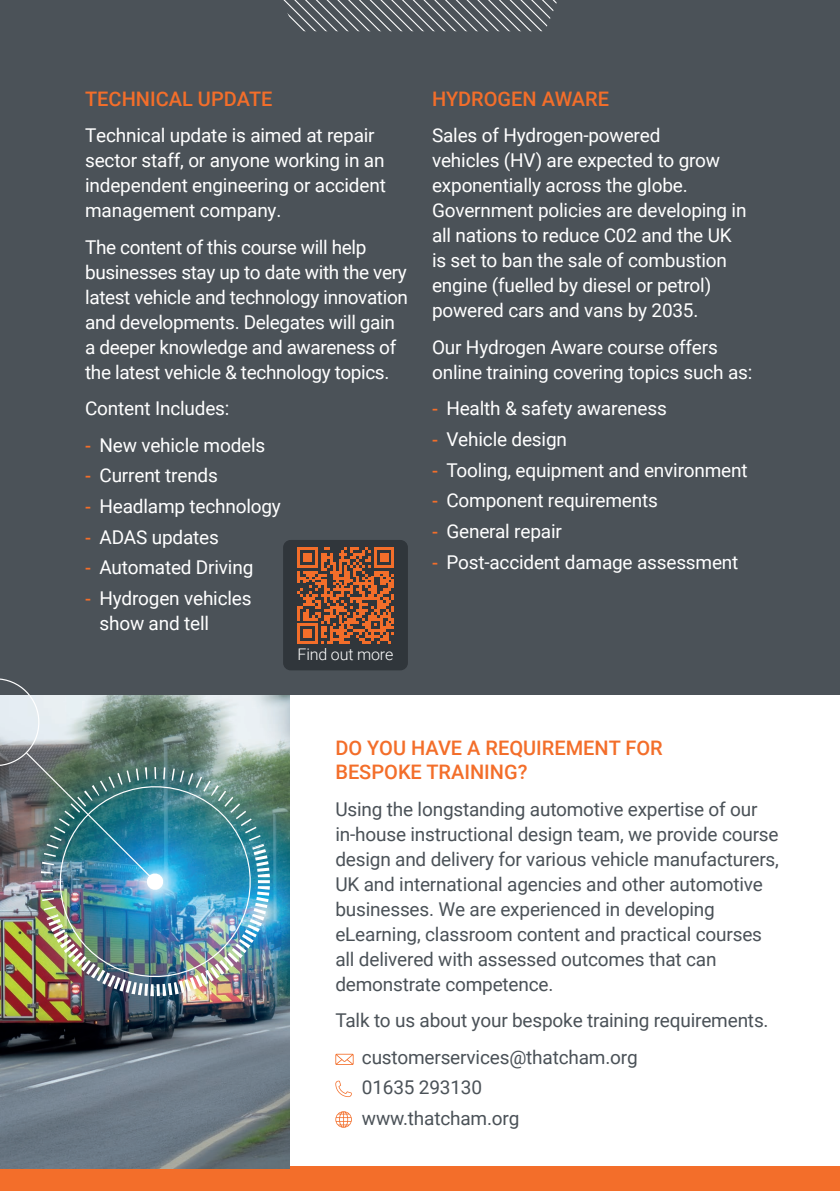
<style>
.page{position:relative;width:840px;height:1191px;background:#fff}
.page>*{position:absolute;margin:0;border:0;box-sizing:border-box;transform-origin:0 0}
.t1{font:500 20px/24px "Roboto";color:#f36e2a}
.t2{font:19px/25px "Roboto";letter-spacing:-.01em;color:#fff}
.t3{font:19px/25px "Roboto";letter-spacing:-.01em;color:#4b5258}
.t4{font:300 16px "Roboto";letter-spacing:-.01em;color:#fff}
.s1{font-weight:500;font-size:18px;color:#f36e2a}
</style>
<div class="page">
<div style="left:0;top:0;width:839px;height:1175px;background:#4b5258"></div>
<div style="left:289px;top:695px;width:550px;height:471px;background:#fff"></div>
<div style="left:0;top:1166px;width:839px;height:25px;background:#f36e2a"></div>
<svg style="left:335px;top:1053px;width:18px;height:12px"></svg>
<svg style="left:335px;top:1080px;width:16px;height:17px"></svg>
<svg style="left:335px;top:1111px;width:16px;height:16px"></svg>
<img style="left:0;top:695px;width:289px;height:473px">
<svg style="left:283px;top:0;width:274px;height:31px"></svg>
<div style="left:283px;top:540px;width:124px;height:130px;background:#30363b;border-radius:8px"></div>
<svg style="left:297px;top:547px;width:97px;height:97px"></svg>
<img style="left:0;top:678px;width:276px;height:325px">
<p class="t1" style="left:85px;top:86px;width:189px">TECHNICAL UPDATE</p>
<p class="t2" style="left:85px;top:122px;width:302px">Technical update is aimed at repair sector staff, or anyone working in an independent engineering or accident management company.</p>
<p class="t2" style="left:85px;top:234px;width:324px">The content of this course will help businesses stay up to date with the very latest vehicle and technology innovation and developments. Delegates will gain a deeper knowledge and awareness of the latest vehicle &amp; technology topics.</p>
<p class="t2" style="left:85px;top:395px;width:146px">Content Includes:</p>
<p class="t2" style="left:85px;top:431px;width:182px"><span class="s1">-</span> New vehicle models</p>
<p class="t2" style="left:85px;top:462px;width:134px"><span class="s1">-</span> Current trends</p>
<p class="t2" style="left:85px;top:493px;width:197px"><span class="s1">-</span> Headlamp technology</p>
<p class="t2" style="left:85px;top:523px;width:135px"><span class="s1">-</span> ADAS updates</p>
<p class="t2" style="left:85px;top:554px;width:170px"><span class="s1">-</span> Automated Driving</p>
<p class="t2" style="left:99px;top:585px;width:153px;text-indent:-14px"><span class="s1">-</span> Hydrogen vehicles show and tell</p>
<p class="t4" style="left:297px;top:643px;width:97px">Find out more</p>
<p class="t1" style="left:432px;top:86px;width:178px">HYDROGEN AWARE</p>
<p class="t2" style="left:432px;top:122px;width:316px">Sales of Hydrogen-powered<br>vehicles (HV) are expected to grow exponentially across the globe.<br>Government policies are developing in all nations to reduce C02 and the UK is set to ban the sale of combustion engine (fuelled by diesel or petrol) powered cars and vans by 2035.</p>
<p class="t2" style="left:432px;top:334px;width:322px">Our Hydrogen Aware course offers online training covering topics such as:</p>
<p class="t2" style="left:432px;top:395px;width:236px"><span class="s1">-</span> Health &amp; safety awareness</p>
<p class="t2" style="left:432px;top:426px;width:136px"><span class="s1">-</span> Vehicle design</p>
<p class="t2" style="left:432px;top:456px;width:317px"><span class="s1">-</span> Tooling, equipment and environment</p>
<p class="t2" style="left:432px;top:487px;width:227px"><span class="s1">-</span> Component requirements</p>
<p class="t2" style="left:432px;top:518px;width:131px"><span class="s1">-</span> General repair</p>
<p class="t2" style="left:432px;top:548px;width:308px"><span class="s1">-</span> Post-accident damage assessment</p>
<p class="t1" style="left:335px;top:735px;width:328px">DO YOU HAVE A REQUIREMENT FOR<br>BESPOKE TRAINING?</p>
<p class="t3" style="left:335px;top:796px;width:445px">Using the longstanding automotive expertise of our in-house instructional design team, we provide course design and delivery for various vehicle manufacturers, UK and international agencies and other automotive businesses. We are experienced in developing eLearning, classroom content and practical courses all delivered with assessed outcomes that can demonstrate competence.</p>
<p class="t3" style="left:362px;top:1001px;width:408px;line-height:36.4px;text-indent:-27px">Talk to us about your bespoke training requirements. customerservices@thatcham.org</p>
<p class="t3" style="left:362px;top:1071px;width:159px;line-height:30.6px">01635 293130 www.thatcham.org</p>
</div>
